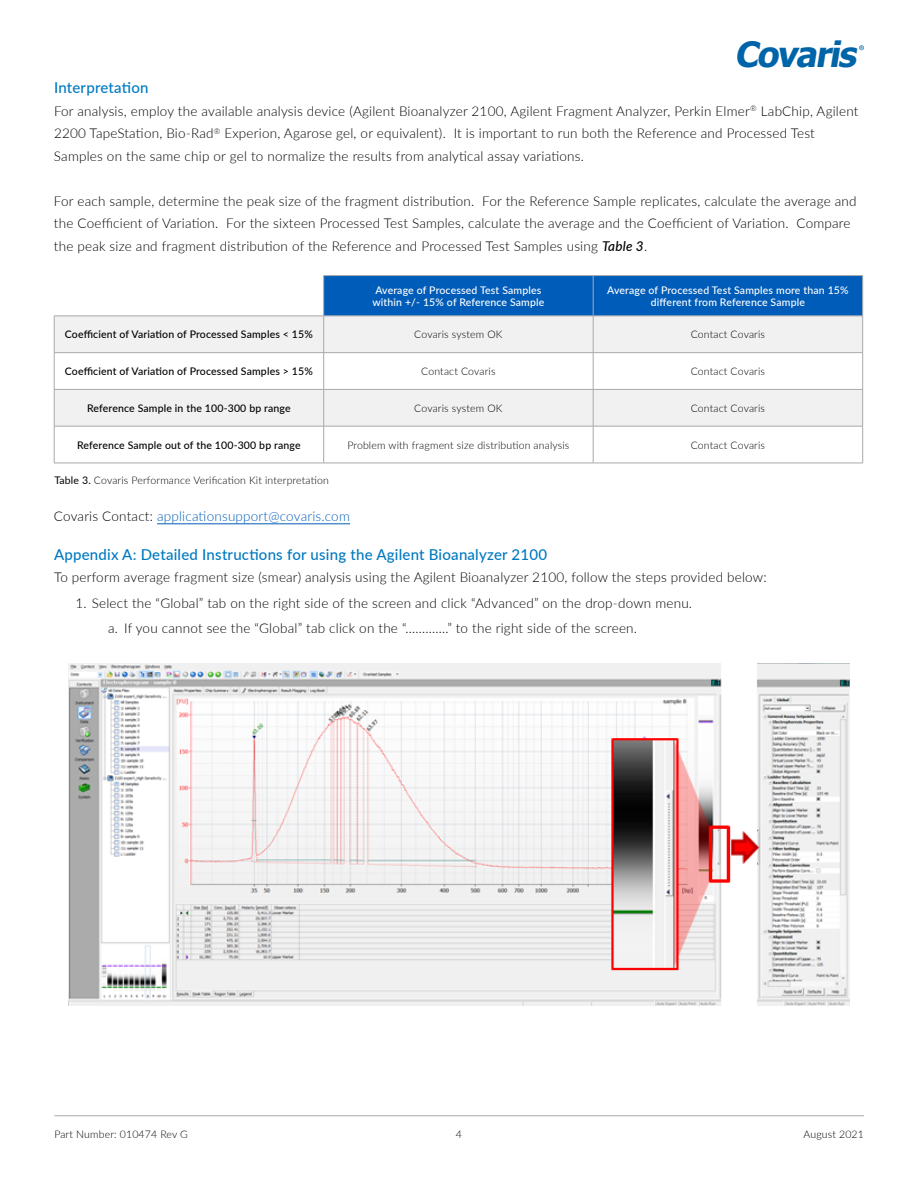
<style>
.page{position:relative;width:918px;height:1188px;background:#fff}
.page>*{position:absolute;margin:0;border:0;box-sizing:border-box;transform-origin:0 0}
.t1{font:italic 700 35.1px "Tahoma";color:#0064a8}
.t2{font:500 15px "Lato";letter-spacing:.015em;color:#0079c1}
.t3{font:300 13.5px/22.5px "Lato";letter-spacing:.015em;color:#000}
.t4{font:300 13.5px "Lato";letter-spacing:.015em;color:#005cb9}
.t5{font:300 10.5px "Lato";letter-spacing:.015em;color:#000}
.t6{font:500 10.5px "Lato";letter-spacing:.015em;color:#000}
.t7{font:500 10.5px/12.6px "Lato";letter-spacing:.015em;color:#fff}
.s1{font-weight:500;font-style:italic}
.s2{font-weight:400}
.s3{color:#000}
</style>
<div class="page">
<hr style="left:54px;top:1115px;width:810px;height:1px;background:#a7a9ac">
<svg style="left:859px;top:45px;width:5px;height:5px"></svg>
<hr style="left:157px;top:524px;width:193px;height:1px;background:#005cb9">
<div style="left:324px;top:276px;width:538px;height:40px;background:#005cb9"></div>
<svg style="left:55px;top:317px;width:807px;height:109px;fill:#f1f1f2"></svg>
<hr style="left:324px;top:275px;width:269px;height:1px;background:#a7a9ac">
<hr style="left:323px;top:276px;width:1px;height:40px;background:#a7a9ac">
<hr style="left:593px;top:275px;width:270px;height:1px;background:#a7a9ac">
<hr style="left:593px;top:276px;width:1px;height:40px;background:#a7a9ac">
<hr style="left:862px;top:276px;width:1px;height:40px;background:#a7a9ac">
<hr style="left:54px;top:316px;width:270px;height:1px;background:#a7a9ac">
<hr style="left:54px;top:316px;width:1px;height:36px;background:#a7a9ac">
<hr style="left:324px;top:316px;width:269px;height:1px;background:#a7a9ac">
<hr style="left:323px;top:316px;width:1px;height:36px;background:#a7a9ac">
<hr style="left:593px;top:316px;width:270px;height:1px;background:#a7a9ac">
<hr style="left:593px;top:316px;width:1px;height:36px;background:#a7a9ac">
<hr style="left:862px;top:316px;width:1px;height:36px;background:#a7a9ac">
<hr style="left:54px;top:352px;width:270px;height:1px;background:#a7a9ac">
<hr style="left:54px;top:353px;width:1px;height:36px;background:#a7a9ac">
<hr style="left:324px;top:352px;width:269px;height:1px;background:#a7a9ac">
<hr style="left:323px;top:353px;width:1px;height:36px;background:#a7a9ac">
<hr style="left:593px;top:352px;width:270px;height:1px;background:#a7a9ac">
<hr style="left:593px;top:353px;width:1px;height:36px;background:#a7a9ac">
<hr style="left:862px;top:353px;width:1px;height:36px;background:#a7a9ac">
<hr style="left:54px;top:389px;width:270px;height:1px;background:#a7a9ac">
<hr style="left:54px;top:390px;width:1px;height:36px;background:#a7a9ac">
<hr style="left:324px;top:389px;width:269px;height:1px;background:#a7a9ac">
<hr style="left:323px;top:390px;width:1px;height:36px;background:#a7a9ac">
<hr style="left:593px;top:389px;width:270px;height:1px;background:#a7a9ac">
<hr style="left:593px;top:390px;width:1px;height:36px;background:#a7a9ac">
<hr style="left:862px;top:390px;width:1px;height:36px;background:#a7a9ac">
<hr style="left:54px;top:426px;width:270px;height:1px;background:#a7a9ac">
<hr style="left:54px;top:426px;width:1px;height:37px;background:#a7a9ac">
<hr style="left:324px;top:426px;width:269px;height:1px;background:#a7a9ac">
<hr style="left:323px;top:426px;width:1px;height:37px;background:#a7a9ac">
<hr style="left:593px;top:426px;width:270px;height:1px;background:#a7a9ac">
<hr style="left:593px;top:426px;width:1px;height:37px;background:#a7a9ac">
<hr style="left:862px;top:426px;width:1px;height:37px;background:#a7a9ac">
<hr style="left:54px;top:463px;width:270px;height:1px;background:#a7a9ac">
<hr style="left:324px;top:463px;width:269px;height:1px;background:#a7a9ac">
<hr style="left:593px;top:463px;width:270px;height:1px;background:#a7a9ac">
<img style="left:68px;top:663px;width:782px;height:343px">
<h1 class="t1" style="left:735px;top:32px;width:131px">Covaris</h1>
<p class="t2" style="left:54px;top:77px;width:96px">Interpretation</p>
<p class="t3" style="left:54px;top:99px;width:806px">For analysis, employ the available analysis device (Agilent Bioanalyzer 2100, Agilent Fragment Analyzer, Perkin Elmer<sup>®</sup> LabChip, Agilent<br>2200 TapeStation, Bio-Rad<sup>®</sup> Experion, Agarose gel, or equivalent). It is important to run both the Reference and Processed Test<br>Samples on the same chip or gel to normalize the results from analytical assay variations.</p>
<p class="t3" style="left:54px;top:189px;width:804px">For each sample, determine the peak size of the fragment distribution. For the Reference Sample replicates, calculate the average and the Coefficient of Variation. For the sixteen Processed Test Samples, calculate the average and the Coefficient of Variation. Compare the peak size and fragment distribution of the Reference and Processed Test Samples using <span class="s1">Table 3</span>.</p>
<p class="t7" style="left:372px;top:283px;width:174px">Average of Processed Test Samples within +/- 15% of Reference Sample</p>
<p class="t7" style="left:607px;top:283px;width:243px;text-align:center">Average of Processed Test Samples more than 15% different from Reference Sample</p>
<p class="t6" style="left:65px;top:327px;width:250px">Coefficient of Variation of Processed Samples &lt; 15%</p>
<p class="t5" style="left:414px;top:327px;width:90px">Covaris system OK</p>
<p class="t5" style="left:691px;top:327px;width:76px">Contact Covaris</p>
<p class="t6" style="left:65px;top:364px;width:250px">Coefficient of Variation of Processed Samples &gt; 15%</p>
<p class="t5" style="left:421px;top:364px;width:76px">Contact Covaris</p>
<p class="t5" style="left:691px;top:364px;width:76px">Contact Covaris</p>
<p class="t6" style="left:87px;top:401px;width:205px">Reference Sample in the 100-300 bp range</p>
<p class="t5" style="left:414px;top:401px;width:90px">Covaris system OK</p>
<p class="t5" style="left:691px;top:401px;width:76px">Contact Covaris</p>
<p class="t6" style="left:77px;top:437px;width:225px">Reference Sample out of the 100-300 bp range</p>
<p class="t5" style="left:347px;top:438px;width:224px">Problem with fragment size distribution analysis</p>
<p class="t5" style="left:691px;top:438px;width:76px">Contact Covaris</p>
<p class="t5" style="left:54px;top:473px;width:276px"><span class="s2">Table 3.</span> Covaris Performance Verification Kit interpretation</p>
<p class="t4" style="left:54px;top:506px;width:297px"><span class="s3">Covaris Contact:</span> applicationsupport@covaris.com</p>
<p class="t2" style="left:54px;top:543px;width:495px">Appendix A: Detailed Instructions for using the Agilent Bioanalyzer 2100</p>
<p class="t3" style="left:54px;top:565px;width:714px">To perform average fragment size (smear) analysis using the Agilent Bioanalyzer 2100, follow the steps provided below:</p>
<p class="t3" style="left:108px;top:589px;width:586px;line-height:25.5px;text-indent:-32px">1. Select the “Global” tab on the right side of the screen and click “Advanced” on the drop-down menu. a. If you cannot see the “Global” tab click on the “………….” to the right side of the screen.</p>
<p class="t5" style="left:54px;top:1127px;width:135px">Part Number: 010474 Rev G</p>
<p class="t5" style="left:804px;top:1127px;width:62px">August 2021</p>
<p class="t5" style="left:456px;top:1127px;width:8px">4</p>
</div>
